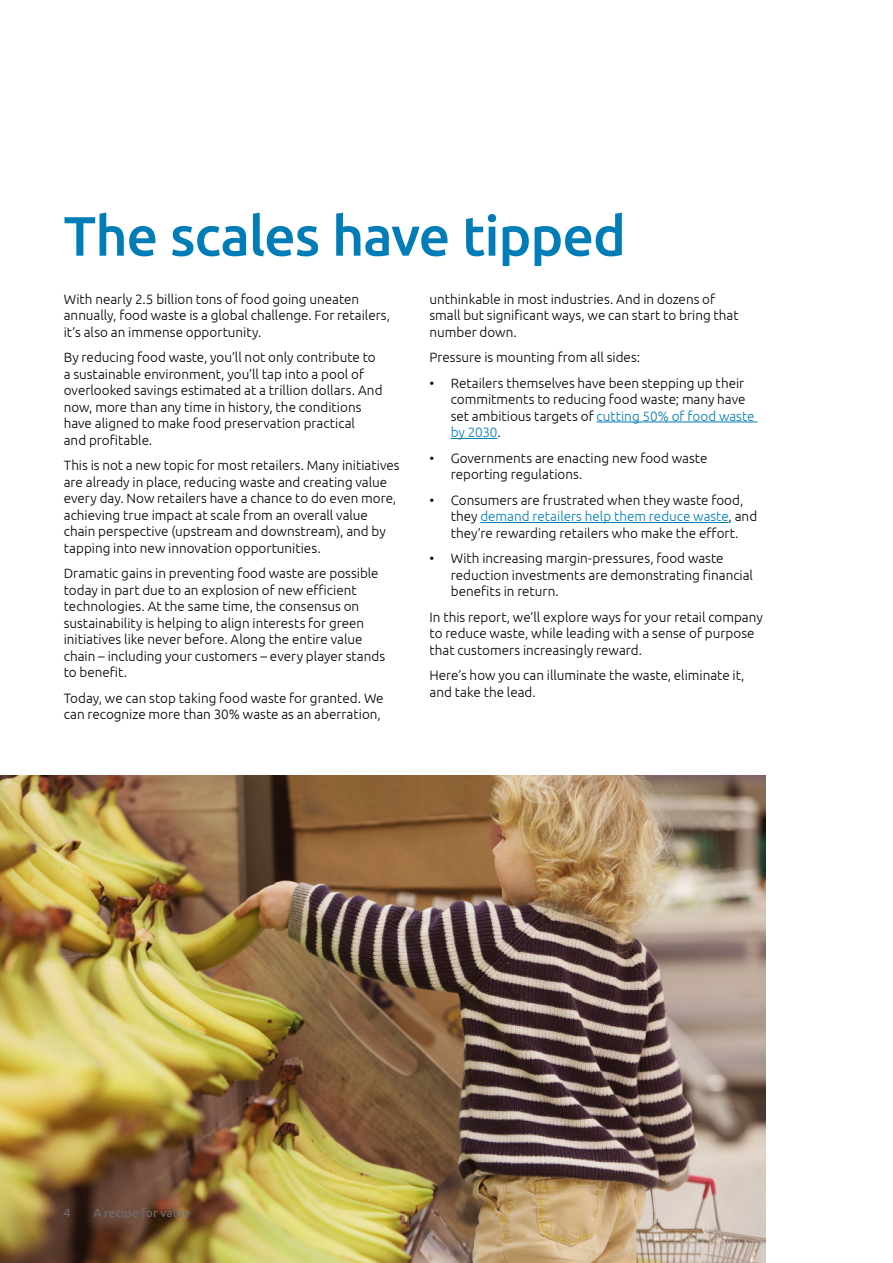
<style>
.page{position:relative;width:893px;height:1263px;background:#fff}
.page>*{position:absolute;margin:0;border:0;box-sizing:border-box;transform-origin:0 0}
.t1{font:500 55.5px "Ubuntu";letter-spacing:-.02em;color:#007db7}
.t2{font:300 13.5px/16.5px "Ubuntu";color:#000}
.t3{font:12px "Ubuntu";letter-spacing:.005em;color:#6d6e71}
.t4{font:300 12px "Ubuntu";color:#77787b}
.s1{color:#007db7}
</style>
<div class="page">
<img style="left:0;top:776px;width:765px;height:487px">
<hr style="left:597px;top:422px;width:160px;height:1px;background:#007db7">
<hr style="left:451px;top:438px;width:46px;height:1px;background:#007db7">
<hr style="left:480px;top:522px;width:249px;height:1px;background:#007db7">
<h1 class="t1" style="left:64px;top:201px;width:564px">The scales have tipped</h1>
<p class="t2" style="left:64px;top:290px;width:328px">With nearly 2.5 billion tons of food going uneaten annually, food waste is a global challenge. For retailers, it’s also an immense opportunity.</p>
<p class="t2" style="left:64px;top:349px;width:320px">By reducing food waste, you’ll not only contribute to a sustainable environment, you’ll tap into a pool of overlooked savings estimated at a trillion dollars. And now, more than any time in history, the conditions have aligned to make food preservation practical<br>and profitable.</p>
<p class="t2" style="left:64px;top:457px;width:337px">This is not a new topic for most retailers. Many initiatives are already in place, reducing waste and creating value every day. Now retailers have a chance to do even more, achieving true impact at scale from an overall value chain perspective (upstream and downstream), and by tapping into new innovation opportunities.</p>
<p class="t2" style="left:64px;top:565px;width:323px">Dramatic gains in preventing food waste are possible today in part due to an explosion of new efficient technologies. At the same time, the consensus on sustainability is helping to align interests for green initiatives like never before. Along the entire value chain – including your customers – every player stands to benefit.</p>
<p class="t2" style="left:64px;top:689px;width:321px">Today, we can stop taking food waste for granted. We can recognize more than 30% waste as an aberration,</p>
<p class="t2" style="left:429px;top:290px;width:311px">unthinkable in most industries. And in dozens of small but significant ways, we can start to bring that number down.</p>
<p class="t2" style="left:429px;top:349px;width:212px">Pressure is mounting from all sides:</p>
<p class="t2" style="left:451px;top:374px;width:305px;text-indent:-21px">• Retailers themselves have been stepping up their commitments to reducing food waste; many have set ambitious targets of <span class="s1">cutting 50% of food waste by 2030</span>.</p>
<p class="t2" style="left:451px;top:449px;width:258px;text-indent:-21px">• Governments are enacting new food waste reporting regulations.</p>
<p class="t2" style="left:451px;top:491px;width:308px;text-indent:-21px">• Consumers are frustrated when they waste food, they <span class="s1">demand retailers help them reduce waste</span>, and they’re rewarding retailers who make the effort.</p>
<p class="t2" style="left:451px;top:550px;width:304px;text-indent:-21px">• With increasing margin-pressures, food waste reduction investments are demonstrating financial benefits in return.</p>
<p class="t2" style="left:429px;top:608px;width:335px">In this report, we’ll explore ways for your retail company to reduce waste, while leading with a sense of purpose that customers increasingly reward.</p>
<p class="t2" style="left:429px;top:667px;width:317px">Here’s how you can illuminate the waste, eliminate it, and take the lead.</p>
<p class="t4" style="left:64px;top:1205px;width:8px">4</p>
<p class="t3" style="left:94px;top:1205px;width:98px">A recipe for value</p>
</div>
